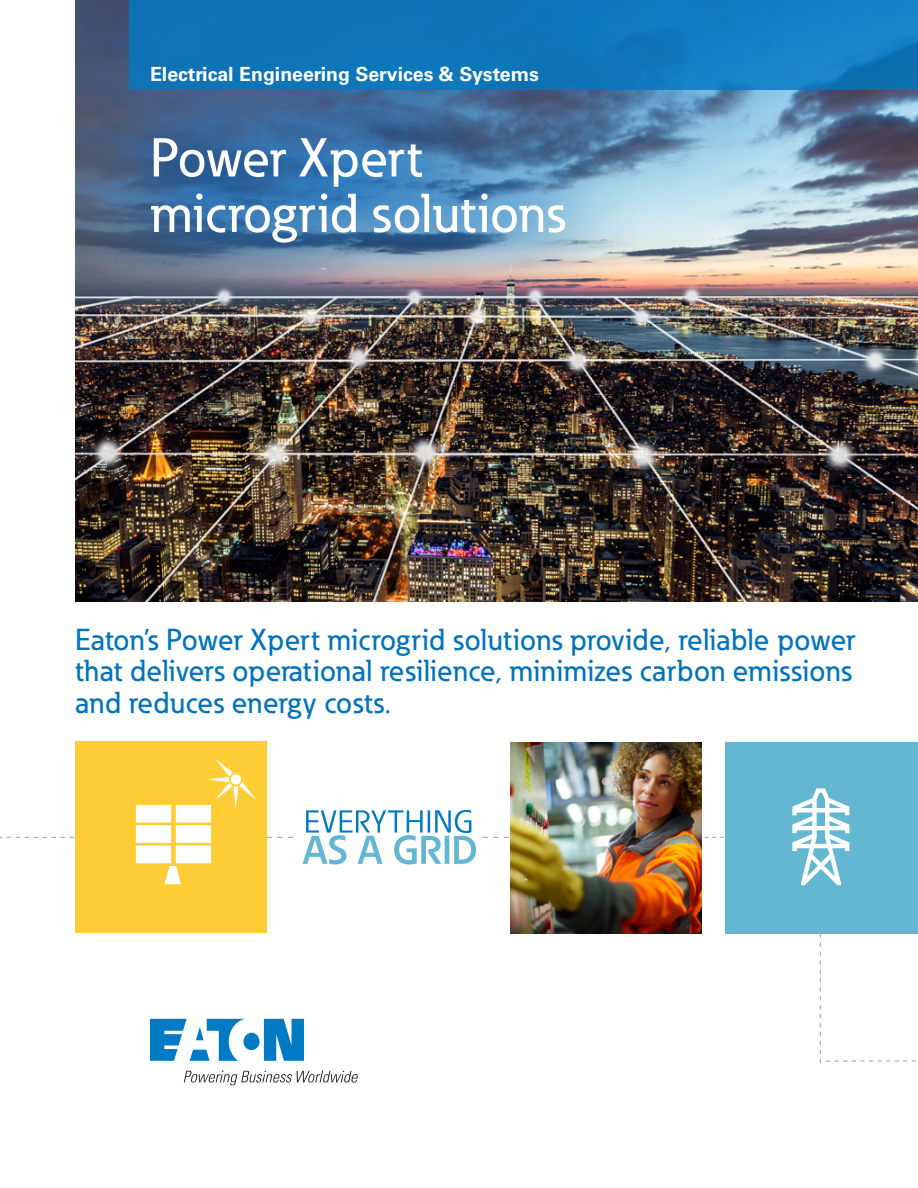
<style>
.page{position:relative;width:918px;height:1188px;background:#fff}
.page>*{position:absolute;margin:0;border:0;box-sizing:border-box;transform-origin:0 0}
.t1{font:500 54px/55.5px "Eaton";letter-spacing:.005em;color:#fff}
.t2{font:500 30px/31.5px "Eaton";letter-spacing:.015em;color:#0073bd}
.t3{font:700 19.5px "Univers LT Std";color:#fff}
</style>
<div class="page">
<svg style="left:0;top:837px;width:74px;height:1px"></svg>
<div style="left:75px;top:741px;width:191px;height:191px;background:#ffce36"></div>
<svg style="left:136px;top:759px;width:120px;height:125px"></svg>
<svg style="left:303px;top:810px;width:173px;height:54px"></svg>
<div style="left:725px;top:742px;width:193px;height:191px;background:#64b7d1"></div>
<svg style="left:792px;top:788px;width:57px;height:97px"></svg>
<svg style="left:266px;top:837px;width:27px;height:1px"></svg>
<svg style="left:482px;top:837px;width:27px;height:1px"></svg>
<svg style="left:704px;top:837px;width:20px;height:1px"></svg>
<svg style="left:820px;top:933px;width:98px;height:130px"></svg>
<img style="left:75px;top:0;width:843px;height:601px">
<img style="left:76px;top:64px;width:563px;height:252px">
<img style="left:511px;top:743px;width:191px;height:190px">
<svg style="left:129px;top:0;width:789px;height:90px;background:#0f77ba"></svg>
<svg style="left:150px;top:1019px;width:154px;height:42px"></svg>
<svg style="left:184px;top:1071px;width:174px;height:15px"></svg>
<p class="t3" style="left:150px;top:63px;width:390px">Electrical Engineering Services &amp; Systems</p>
<h1 class="t1" style="left:150px;top:129px;width:417px">Power Xpert microgrid solutions</h1>
<p class="t2" style="left:75px;top:624px;width:782px">Eaton’s Power Xpert microgrid solutions provide, reliable power that delivers operational resilience, minimizes carbon emissions and reduces energy costs.</p>
</div>
